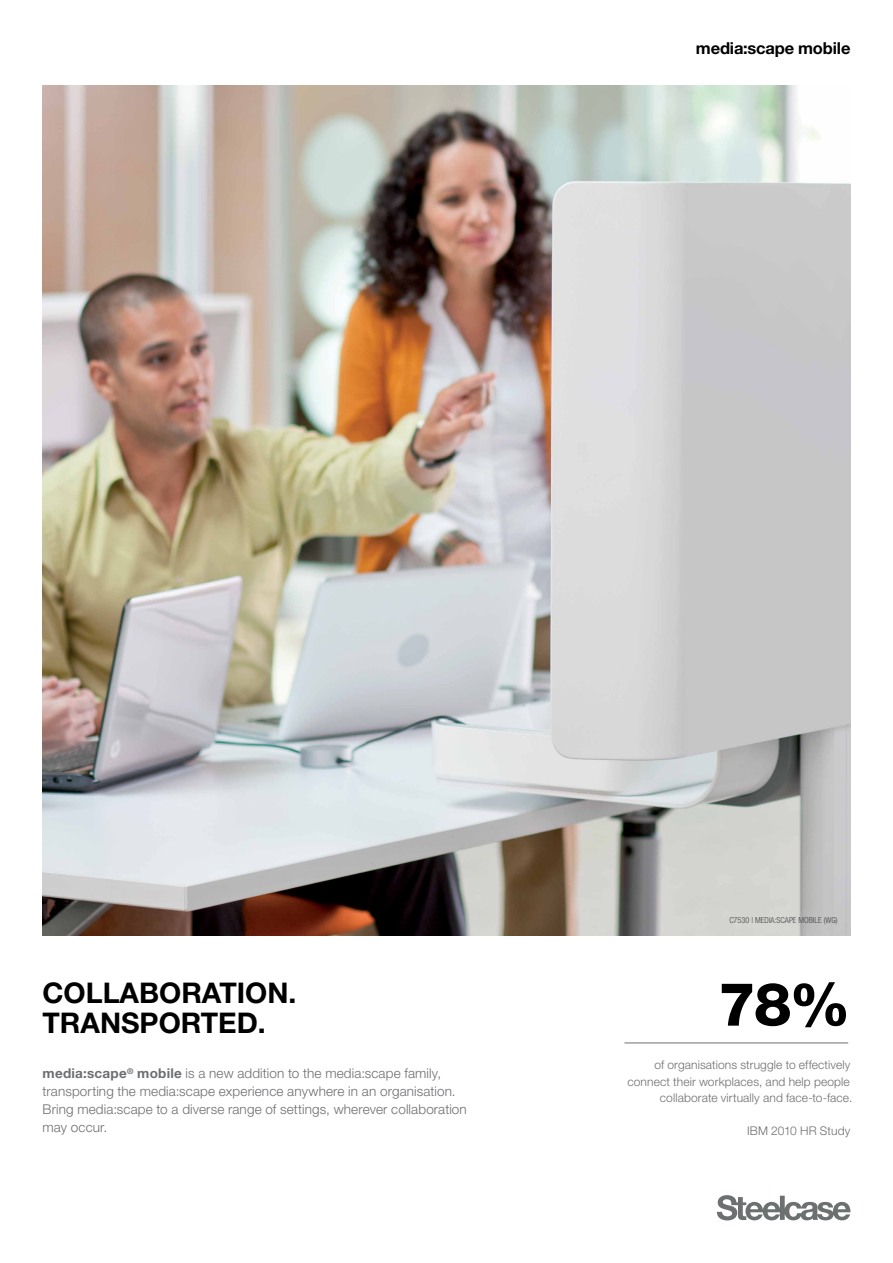
<style>
.page{position:relative;width:893px;height:1263px;background:#fff}
.page>*{position:absolute;margin:0;border:0;box-sizing:border-box;transform-origin:0 0}
.t1{font:800 60px "Helvetica Neue LT Pro";color:#000}
.t2{font:700 28.5px/30px "Helvetica Neue LT Pro";color:#000}
.t3{font:700 16.5px "Helvetica Neue LT Pro";letter-spacing:-.01em;color:#000}
.t4{font:300 13.5px/18px "Helvetica Neue LT Pro";letter-spacing:.01em;color:#6d6e71}
.t5{font:300 12px/16.5px "Helvetica Neue LT Pro";letter-spacing:.01em;color:#6d6e71;text-align:right}
.t6{font:300 condensed 8.25px "Helvetica Neue LT Pro";color:#414042}
.s1{font-weight:700}
</style>
<div class="page">
<img style="left:43px;top:85px;width:807px;height:850px">
<svg style="left:717px;top:1195px;width:134px;height:25px"></svg>
<hr style="left:624px;top:1042px;width:224px;height:1px;background:#6d6e71">
<p class="t3" style="left:696px;top:38px;width:156px">media:scape mobile</p>
<p class="t6" style="left:729px;top:915px;width:110px">C7530 | MEDIA:SCAPE MOBILE (WG)</p>
<h1 class="t1" style="left:718px;top:969px;width:134px">78%</h1>
<h2 class="t2" style="left:43px;top:977px;width:255px">COLLABORATION.<br>TRANSPORTED.</h2>
<p class="t4" style="left:43px;top:1064px;width:426px"><span class="s1">media:scape</span><sup>®</sup> <span class="s1">mobile</span> is a new addition to the media:scape family, transporting the media:scape experience anywhere in an organisation.<br>Bring media:scape to a diverse range of settings, wherever collaboration may occur.</p>
<p class="t5" style="left:627px;top:1057px;width:226px">of organisations struggle to effectively connect their workplaces, and help people collaborate virtually and face-to-face.</p>
<p class="t5" style="left:747px;top:1123px;width:105px">IBM 2010 HR Study</p>
</div>
